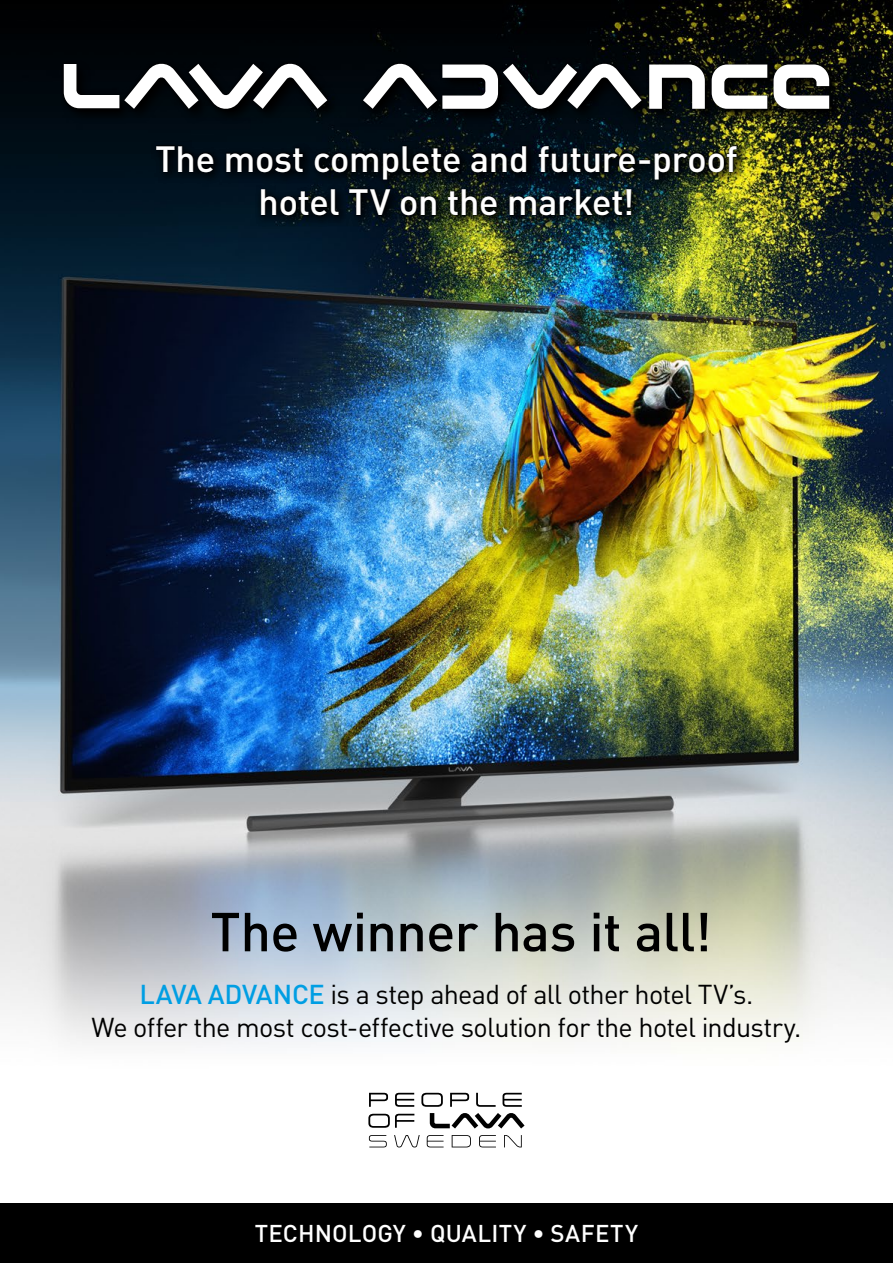
<style>
.page{position:relative;width:893px;height:1263px;background:#fff}
.page>*{position:absolute;margin:0;border:0;box-sizing:border-box;transform-origin:0 0}
.t1{font:500 54px "DIN Pro";letter-spacing:-.01em;color:#000}
.t2{font:500 36px/43.2px "DIN Pro";letter-spacing:-.005em;color:#fff;text-align:center}
.t3{font:27px/32.4px "DIN Pro";letter-spacing:-.025em;color:#000;text-align:center}
.t4{font:500 24px "DIN Pro";letter-spacing:.01em;color:#fff}
.s1{font-weight:500;color:#009ee3}
</style>
<div class="page">
<img style="left:0;top:0;width:893px;height:1044px">
<div style="left:0;top:1203px;width:893px;height:60px;background:#000"></div>
<svg style="left:369px;top:1135px;width:153px;height:12px"></svg>
<svg style="left:368px;top:1093px;width:157px;height:36px"></svg>
<svg style="left:61px;top:61px;width:783px;height:63px;background:#081010"></svg>
<svg style="left:61px;top:61px;width:772px;height:51px;background:#080c0d"></svg>
<svg style="left:64px;top:62px;width:263px;height:49px"></svg>
<svg style="left:712px;top:65px;width:55px;height:44px"></svg>
<svg style="left:773px;top:65px;width:56px;height:44px"></svg>
<svg style="left:649px;top:65px;width:56px;height:44px"></svg>
<svg style="left:363px;top:62px;width:278px;height:49px"></svg>
<img style="left:151px;top:141px;width:597px;height:86px">
<svg style="left:155px;top:145px;width:583px;height:72px;background:#0b1513"></svg>
<h2 class="t2" style="left:155px;top:136px;width:584px">The most complete and future-proof hotel TV on the market!</h2>
<h1 class="t1" style="left:210px;top:895px;width:503px">The winner has it all!</h1>
<p class="t3" style="left:91px;top:977px;width:712px"><span class="s1">LAVA ADVANCE</span> is a step ahead of all other hotel TV’s.<br>We offer the most cost-effective solution for the hotel industry.</p>
<p class="t4" style="left:255px;top:1217px;width:385px">TECHNOLOGY • QUALITY • SAFETY</p>
</div>
